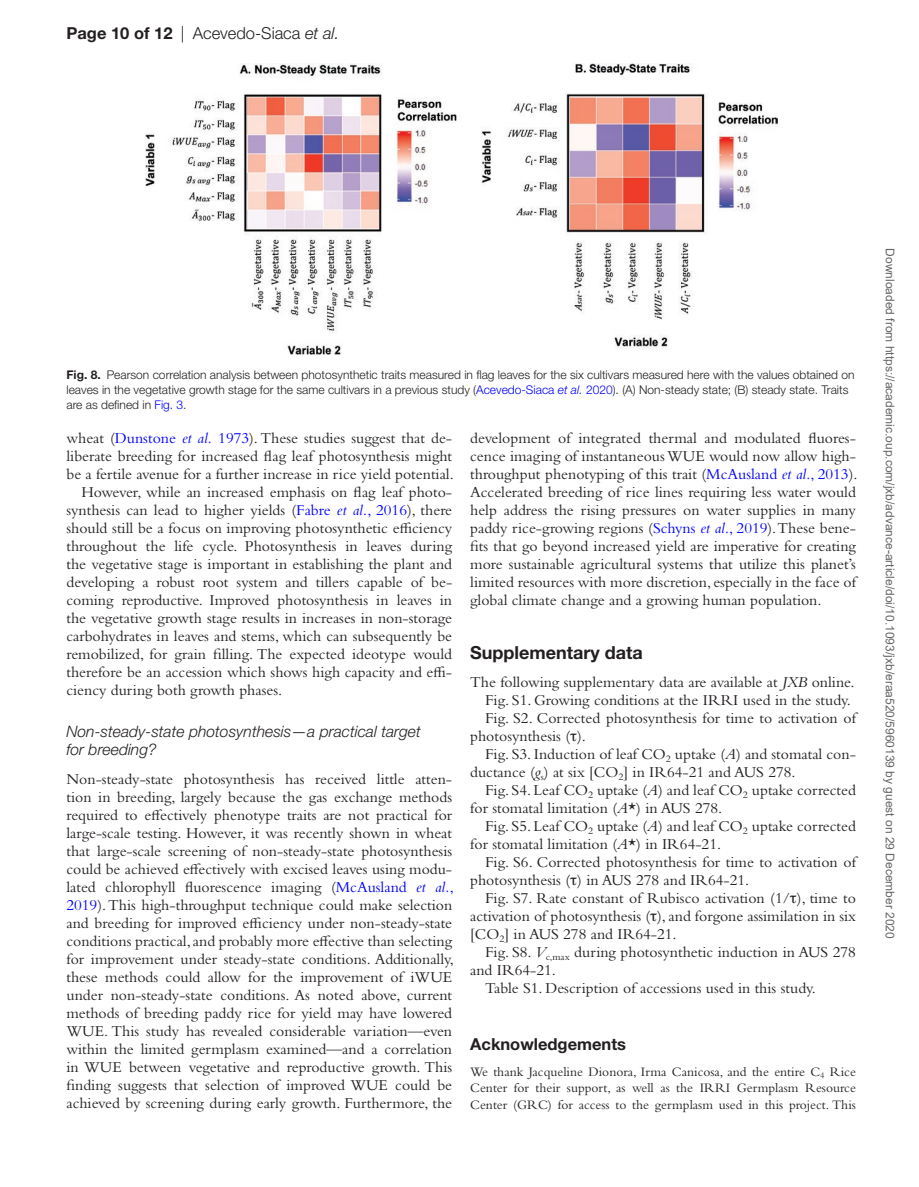
<style>
.page{position:relative;width:919px;height:1187px;background:#fff}
.page>*{position:absolute;margin:0;border:0;box-sizing:border-box;transform-origin:0 0}
.t1{font:700 18px "Helvetica Neue LT Std";color:#231f20}
.t2{font:300 16.5px "Helvetica Neue LT Std";color:#231f20}
.t3{font:700 16.5px "Helvetica Neue LT Std";color:#231f20}
.t4{font:15.75px/18px "Bembo Std";color:#231f20;text-align:justify}
.t5{font:italic 300 15.75px/18px "Helvetica Neue LT Std";color:#231f20}
.t6{font:13.5px/16.5px "Bembo Std";color:#231f20;text-align:justify}
.t7{font:300 12px/15px "Helvetica Neue LT Std";color:#231f20}
.t8{font:12px "Arial";color:#666}
.s1{font-weight:700}
.s2{font-style:italic}
.s3{color:#00f}
.s4{font-style:italic;color:#00f}
.s5{font-family:"Gandhari Unicode"}
</style>
<div class="page">
<img style="left:145px;top:63px;width:632px;height:291px">
<p class="t2" style="left:66px;top:23px;width:274px"><span class="s1">Page 10 of 12</span> | Acevedo-Siaca <span class="s2">et al.</span></p>
<p class="t7" style="left:66px;top:366px;width:789px"><span class="s1">Fig. 8.</span> Pearson correlation analysis between photosynthetic traits measured in flag leaves for the six cultivars measured here with the values obtained on leaves in the vegetative growth stage for the same cultivars in a previous study (<span class="s3">Acevedo-Siaca</span> <span class="s4">et al.</span> <span class="s3">2020</span>). (A) Non-steady state; (B) steady state. Traits are as defined in <span class="s3">Fig. 3</span>.</p>
<p class="t4" style="left:66px;top:428px;width:387px">wheat (<span class="s3">Dunstone</span> <span class="s4">et al.</span> <span class="s3">1973</span>). These studies suggest that de-</p>
<p class="t4" style="left:66px;top:446px;width:387px">liberate breeding for increased flag leaf photosynthesis might</p>
<p class="t4" style="left:66px;top:464px;width:389px">be a fertile avenue for a further increase in rice yield potential.</p>
<p class="t4" style="left:81px;top:482px;width:372px">However, while an increased emphasis on flag leaf photo-</p>
<p class="t4" style="left:66px;top:500px;width:387px">synthesis can lead to higher yields (<span class="s3">Fabre</span> <span class="s4">et al.</span><span class="s3">, 2016</span>), there</p>
<p class="t4" style="left:66px;top:518px;width:387px">should still be a focus on improving photosynthetic efficiency</p>
<p class="t4" style="left:66px;top:536px;width:387px">throughout the life cycle. Photosynthesis in leaves during</p>
<p class="t4" style="left:66px;top:554px;width:387px">the vegetative stage is important in establishing the plant and</p>
<p class="t4" style="left:66px;top:572px;width:387px">developing a robust root system and tillers capable of be-</p>
<p class="t4" style="left:66px;top:590px;width:387px">coming reproductive. Improved photosynthesis in leaves in</p>
<p class="t4" style="left:66px;top:608px;width:387px">the vegetative growth stage results in increases in non-storage</p>
<p class="t4" style="left:66px;top:626px;width:387px">carbohydrates in leaves and stems, which can subsequently be</p>
<p class="t4" style="left:66px;top:644px;width:387px">remobilized, for grain filling. The expected ideotype would</p>
<p class="t4" style="left:66px;top:662px;width:387px">therefore be an accession which shows high capacity and effi-</p>
<p class="t4" style="left:66px;top:680px;width:217px">ciency during both growth phases.</p>
<p class="t5" style="left:66px;top:722px;width:356px">Non-steady-state photosynthesis—a practical target for breeding?</p>
<p class="t4" style="left:66px;top:769px;width:389px">Non-steady-state photosynthesis has received little atten&shy;tion in breeding, largely because the gas exchange methods required to effectively phenotype traits are not practical for large-scale testing. However, it was recently shown in wheat that large-scale screening of non-steady-state photosynthesis could be achieved effectively with excised leaves using modu&shy;lated chlorophyll fluorescence imaging (<span class="s3">McAusland</span> <span class="s4">et al.</span><span class="s3">, 2019</span>). This high-throughput technique could make selection and breeding for improved efficiency under non-steady-state conditions practical, and probably more effective than selecting for improvement under steady-state conditions. Additionally, these methods could allow for the improvement of iWUE under non-steady-state conditions. As noted above, current methods of breeding paddy rice for yield may have lowered WUE. This study has revealed considerable variation—even within the limited germplasm examined—and a correlation in WUE between vegetative and reproductive growth. This finding suggests that selection of improved WUE could be achieved by screening during early growth. Furthermore, the</p>
<p class="t4" style="left:470px;top:429px;width:389px">development of integrated thermal and modulated fluores&shy;cence imaging of instantaneous WUE would now allow high&shy;throughput phenotyping of this trait (<span class="s3">McAusland</span> <span class="s4">et al.</span><span class="s3">, 2013</span>).<br>Accelerated breeding of rice lines requiring less water would help address the rising pressures on water supplies in many paddy rice-growing regions (<span class="s3">Schyns</span> <span class="s4">et al.</span><span class="s3">, 2019</span>). These bene&shy;fits that go beyond increased yield are imperative for creating more sustainable agricultural systems that utilize this planet’s limited resources with more discretion, especially in the face of global climate change and a growing human population.</p>
<p class="t1" style="left:470px;top:641px;width:174px">Supplementary data</p>
<p class="t4" style="left:470px;top:672px;width:386px">The following supplementary data are available at <span class="s2">JXB</span> online.</p>
<p class="t4" style="left:485px;top:690px;width:367px">Fig. S1. Growing conditions at the IRRI used in the study.</p>
<p class="t4" style="left:485px;top:708px;width:372px">Fig. S2. Corrected photosynthesis for time to activation of</p>
<p class="t4" style="left:470px;top:726px;width:117px">photosynthesis (<span class="s5">τ</span>).</p>
<p class="t4" style="left:485px;top:744px;width:372px">Fig. S3. Induction of leaf CO<sub>2</sub> uptake (<span class="s2">A</span>) and stomatal con-</p>
<p class="t4" style="left:470px;top:762px;width:327px">ductance (<span class="s2">g</span><sub>s</sub>) at six [CO<sub>2</sub>] in IR64-21 and AUS 278.</p>
<p class="t4" style="left:485px;top:780px;width:372px">Fig. S4. Leaf CO<sub>2</sub> uptake (<span class="s2">A</span>) and leaf CO<sub>2</sub> uptake corrected</p>
<p class="t4" style="left:470px;top:798px;width:253px">for stomatal limitation (<span class="s2">A</span>*) in AUS 278.</p>
<p class="t4" style="left:485px;top:816px;width:372px">Fig. S5. Leaf CO<sub>2</sub> uptake (<span class="s2">A</span>) and leaf CO<sub>2</sub> uptake corrected</p>
<p class="t4" style="left:470px;top:834px;width:252px">for stomatal limitation (<span class="s2">A</span>*) in IR64-21.</p>
<p class="t4" style="left:485px;top:852px;width:372px">Fig. S6. Corrected photosynthesis for time to activation of</p>
<p class="t4" style="left:470px;top:870px;width:280px">photosynthesis (<span class="s5">τ</span>) in AUS 278 and IR64-21.</p>
<p class="t4" style="left:485px;top:888px;width:372px">Fig. S7. Rate constant of Rubisco activation (1/<span class="s5">τ</span>), time to</p>
<p class="t4" style="left:470px;top:906px;width:387px">activation of photosynthesis (<span class="s5">τ</span>), and forgone assimilation in six</p>
<p class="t4" style="left:470px;top:924px;width:208px">[CO<sub>2</sub>] in AUS 278 and IR64-21.</p>
<p class="t4" style="left:485px;top:942px;width:372px">Fig. S8. <span class="s2">V</span><sub>c,max</sub> during photosynthetic induction in AUS 278</p>
<p class="t4" style="left:470px;top:960px;width:87px">and IR64-21.</p>
<p class="t4" style="left:485px;top:978px;width:332px">Table S1. Description of accessions used in this study.</p>
<p class="t3" style="left:470px;top:1033px;width:157px">Acknowledgements</p>
<p class="t6" style="left:470px;top:1062px;width:387px">We thank Jacqueline Dionora, Irma Canicosa, and the entire C<sub>4</sub> Rice Center for their support, as well as the IRRI Germplasm Resource Center (GRC) for access to the germplasm used in this project. This</p>
<p class="t8" style="left:894px;top:248px;width:692px;rotate:90deg">Downloaded from https://academic.oup.com/jxb/advance-article/doi/10.1093/jxb/eraa520/5960139 by guest on 29 December 2020</p>
</div>
